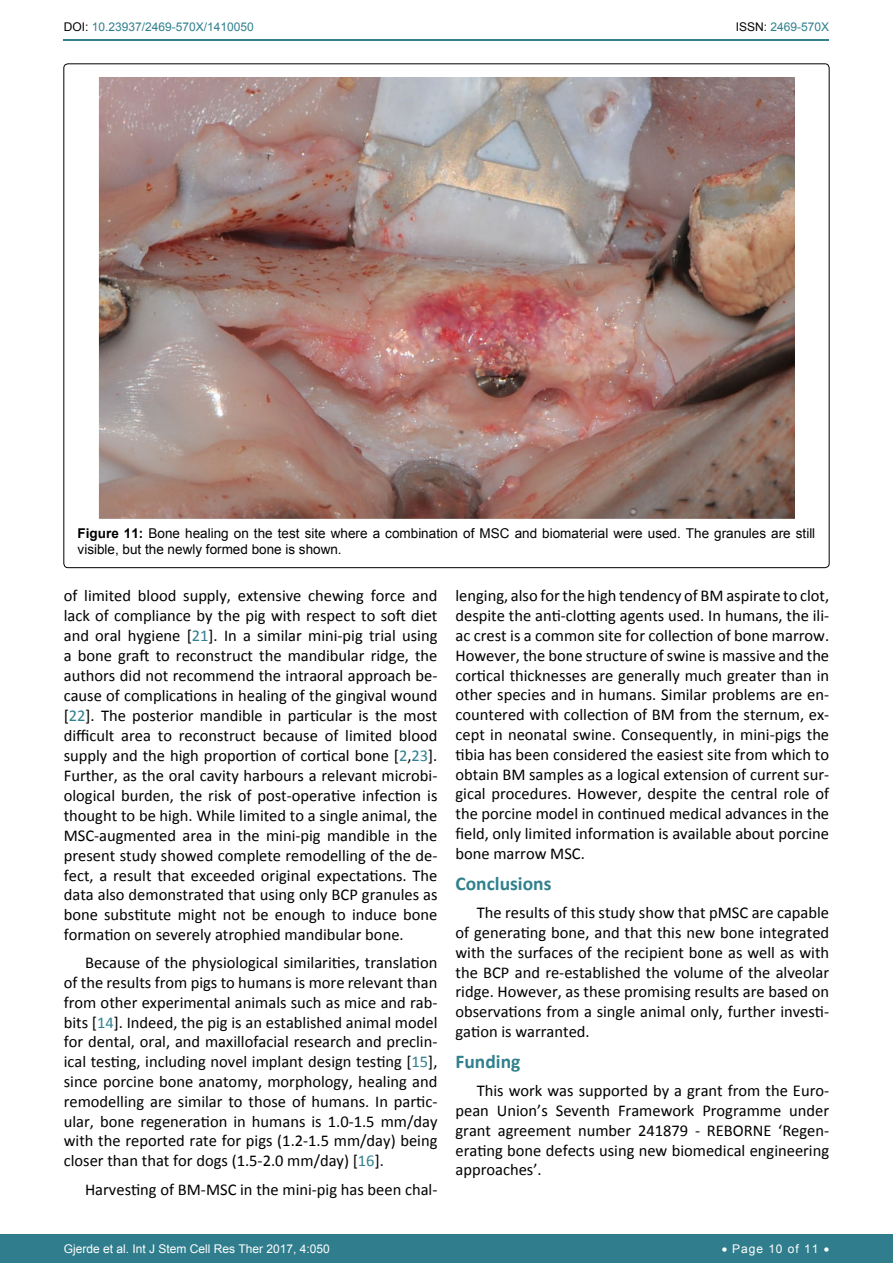
<style>
.page{position:relative;width:893px;height:1263px;background:#fff}
.page>*{position:absolute;margin:0;border:0;box-sizing:border-box;transform-origin:0 0}
.t1{font:700 19.5px "Calibri";color:#30808d}
.t2{font:16.5px/19.8px "Calibri";color:#000;text-align:justify}
.t3{font:13.5px/16.2px "Arial";color:#000}
.t4{font:12px "Arial";color:#30808d}
.t5{font:12px "Arial";color:#fff}
.t6{font:12px "Arial";letter-spacing:.08em;color:#fff}
.s1{color:#000}
.s2{font-weight:700}
.s3{color:#30808d}
</style>
<div class="page">
<hr style="left:64px;top:40px;width:765px;height:1px;background:#30808d">
<div style="left:0;top:1234px;width:893px;height:29px;background:#307d8d"></div>
<img style="left:99px;top:78px;width:695px;height:441px">
<p class="t4" style="left:64px;top:19px;width:192px"><span class="s1">DOI:</span> 10.23937/2469-570X/1410050</p>
<p class="t4" style="left:736px;top:19px;width:95px"><span class="s1">ISSN:</span> 2469-570X</p>
<p class="t3" style="left:78px;top:525px;width:739px"><span class="s2">Figure 11:</span> Bone healing on the test site where a combination of MSC and biomaterial were used. The granules are still visible, but the newly formed bone is shown.</p>
<p class="t2" style="left:64px;top:586px;width:375px">of limited blood supply, extensive chewing force and lack of compliance by the pig with respect to soft diet and oral hygiene [<span class="s3">21</span>]. In a similar mini-pig trial using a bone graft to reconstruct the mandibular ridge, the authors did not recommend the intraoral approach be&shy;cause of complications in healing of the gingival wound [<span class="s3">22</span>]. The posterior mandible in particular is the most difficult area to reconstruct because of limited blood supply and the high proportion of cortical bone [<span class="s3">2</span>,<span class="s3">23</span>].<br>Further, as the oral cavity harbours a relevant microbi&shy;ological burden, the risk of post-operative infection is thought to be high. While limited to a single animal, the MSC-augmented area in the mini-pig mandible in the present study showed complete remodelling of the de&shy;fect, a result that exceeded original expectations. The data also demonstrated that using only BCP granules as bone substitute might not be enough to induce bone formation on severely atrophied mandibular bone.</p>
<p class="t2" style="left:64px;top:953px;width:375px;text-indent:21px">Because of the physiological similarities, translation of the results from pigs to humans is more relevant than from other experimental animals such as mice and rab&shy;bits [<span class="s3">14</span>]. Indeed, the pig is an established animal model for dental, oral, and maxillofacial research and preclin&shy;ical testing, including novel implant design testing [<span class="s3">15</span>], since porcine bone anatomy, morphology, healing and remodelling are similar to those of humans. In partic&shy;ular, bone regeneration in humans is 1.0-1.5 mm/day with the reported rate for pigs (1.2-1.5 mm/day) being closer than that for dogs (1.5-2.0 mm/day) [<span class="s3">16</span>].</p>
<p class="t2" style="left:85px;top:1179px;width:354px">Harvesting of BM-MSC in the mini-pig has been chal-</p>
<p class="t2" style="left:455px;top:586px;width:375px">lenging, also for the high tendency of BM aspirate to clot, despite the anti-clotting agents used. In humans, the ili&shy;ac crest is a common site for collection of bone marrow.<br>However, the bone structure of swine is massive and the cortical thicknesses are generally much greater than in other species and in humans. Similar problems are en&shy;countered with collection of BM from the sternum, ex&shy;cept in neonatal swine. Consequently, in mini-pigs the tibia has been considered the easiest site from which to obtain BM samples as a logical extension of current sur&shy;gical procedures. However, despite the central role of the porcine model in continued medical advances in the field, only limited information is available about porcine bone marrow MSC.</p>
<p class="t1" style="left:455px;top:871px;width:98px">Conclusions</p>
<p class="t2" style="left:455px;top:903px;width:375px;text-indent:21px">The results of this study show that pMSC are capable of generating bone, and that this new bone integrated with the surfaces of the recipient bone as well as with the BCP and re-established the volume of the alveolar ridge. However, as these promising results are based on observations from a single animal only, further investi&shy;gation is warranted.</p>
<p class="t1" style="left:455px;top:1049px;width:66px">Funding</p>
<p class="t2" style="left:455px;top:1081px;width:375px;text-indent:21px">This work was supported by a grant from the Euro&shy;pean Union’s Seventh Framework Programme under grant agreement number 241879 - REBORNE ‘Regen&shy;erating bone defects using new biomedical engineering approaches’.</p>
<p class="t5" style="left:64px;top:1241px;width:268px">Gjerde et al. Int J Stem Cell Res Ther 2017, 4:050</p>
<p class="t6" style="left:722px;top:1241px;width:109px">• Page 10 of 11 •</p>
</div>
